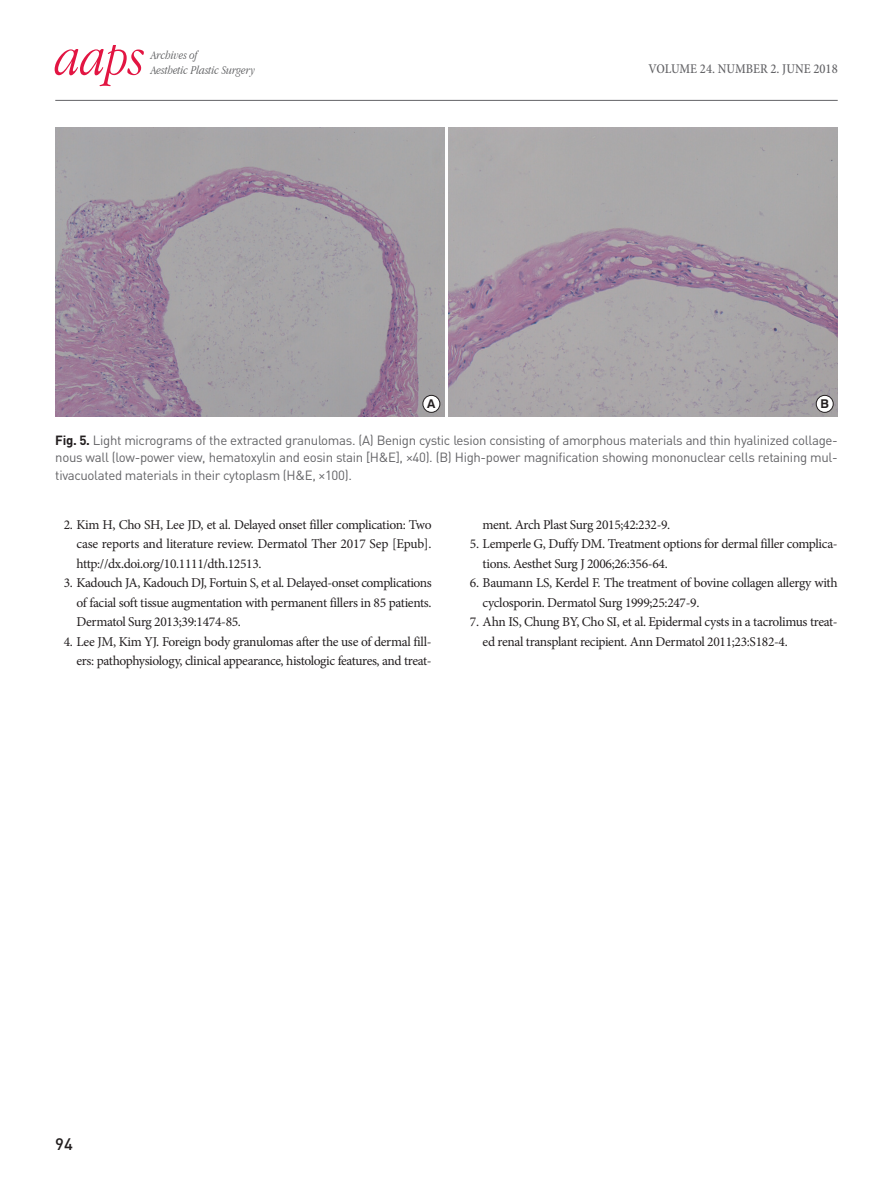
<style>
.page{position:relative;width:893px;height:1191px;background:#fff}
.page>*{position:absolute;margin:0;border:0;box-sizing:border-box;transform-origin:0 0}
.t1{font:italic 300 54px "Apple Garamond";color:#e21542}
.t2{font:500 16.5px "DIN Pro";color:#231f20}
.참고문헌1{font:13.5px/19.5px "Minion Pro";letter-spacing:-.025em;color:#231f20}
.t3{font:500 condensed 13.5px "Minion Pro";color:#636366}
.표제목그림설명{font:13.2px/17.1px "DIN Pro";letter-spacing:-.025em;color:#636366;text-align:justify}
.t4{font:italic 300 12.45px/15px "Apple Garamond";color:#57585a}
.t5{font:700 12.15px "Swiss 721 BT";color:#231f20}
.s1{font-weight:700;color:#231f20}
</style>
<div class="page">
<hr style="left:55px;top:100px;width:783px;height:1px;background:#636366">
<img style="left:55px;top:128px;width:389px;height:289px">
<img style="left:449px;top:128px;width:389px;height:289px">
<div style="left:423px;top:395px;width:17px;height:17px;background:#fff;border-radius:50%"></div>
<div style="left:423px;top:395px;width:17px;height:17px;border:1px solid #231f20;border-radius:50%"></div>
<div style="left:816px;top:395px;width:17px;height:17px;background:#fff;border-radius:50%"></div>
<div style="left:816px;top:395px;width:17px;height:17px;border:1px solid #231f20;border-radius:50%"></div>
<h1 class="t1" style="left:55px;top:25px;width:91px">aaps</h1>
<p class="t4" style="left:151px;top:47px;width:106px">Archives of<br>Aesthetic Plastic Surgery</p>
<p class="t3" style="left:649px;top:60px;width:191px">VOLUME 24. NUMBER 2. JUNE 2018</p>
<p class="t5" style="left:427px;top:396px;width:10px">A</p>
<p class="t5" style="left:820px;top:396px;width:10px">B</p>
<p class="표제목그림설명" style="left:55px;top:431px;width:784px"><span class="s1">Fig. 5.</span> Light micrograms of the extracted granulomas. (A) Benign cystic lesion consisting of amorphous materials and thin hyalinized collage&shy;nous wall (low-power view, hematoxylin and eosin stain [H&amp;E], ×40). (B) High-power magnification showing mononuclear cells retaining mul&shy;tivacuolated materials in their cytoplasm (H&amp;E, ×100).</p>
<p class="참고문헌1" style="left:77px;top:515px;width:357px;text-align:justify;text-indent:-13px">2. Kim H, Cho SH, Lee JD, et al. Delayed onset filler complication: Two case reports and literature review. Dermatol Ther 2017 Sep [Epub]. http://dx.doi.org/10.1111/dth.12513.</p>
<p class="참고문헌1" style="left:77px;top:573px;width:357px;text-align:justify;text-indent:-13px">3. Kadouch JA, Kadouch DJ, Fortuin S, et al. Delayed-onset complications of facial soft tissue augmentation with permanent fillers in 85 patients.<br>Dermatol Surg 2013;39:1474-85.</p>
<p class="참고문헌1" style="left:64px;top:632px;width:369px;text-align:right">4. Lee JM, Kim YJ. Foreign body granulomas after the use of dermal fill&shy;ers: pathophysiology, clinical appearance, histologic features, and treat-</p>
<p class="참고문헌1" style="left:483px;top:515px;width:189px">ment. Arch Plast Surg 2015;42:232-9.</p>
<p class="참고문헌1" style="left:483px;top:534px;width:357px;text-indent:-13px">5. Lemperle G, Duffy DM. Treatment options for dermal filler complica&shy;tions. Aesthet Surg J 2006;26:356-64.</p>
<p class="참고문헌1" style="left:483px;top:573px;width:357px;text-indent:-13px">6. Baumann LS, Kerdel F. The treatment of bovine collagen allergy with cyclosporin. Dermatol Surg 1999;25:247-9.</p>
<p class="참고문헌1" style="left:483px;top:612px;width:357px;text-indent:-13px">7. Ahn IS, Chung BY, Cho SI, et al. Epidermal cysts in a tacrolimus treat&shy;ed renal transplant recipient. Ann Dermatol 2011;23:S182-4.</p>
<p class="t2" style="left:55px;top:1132px;width:19px">94</p>
</div>
